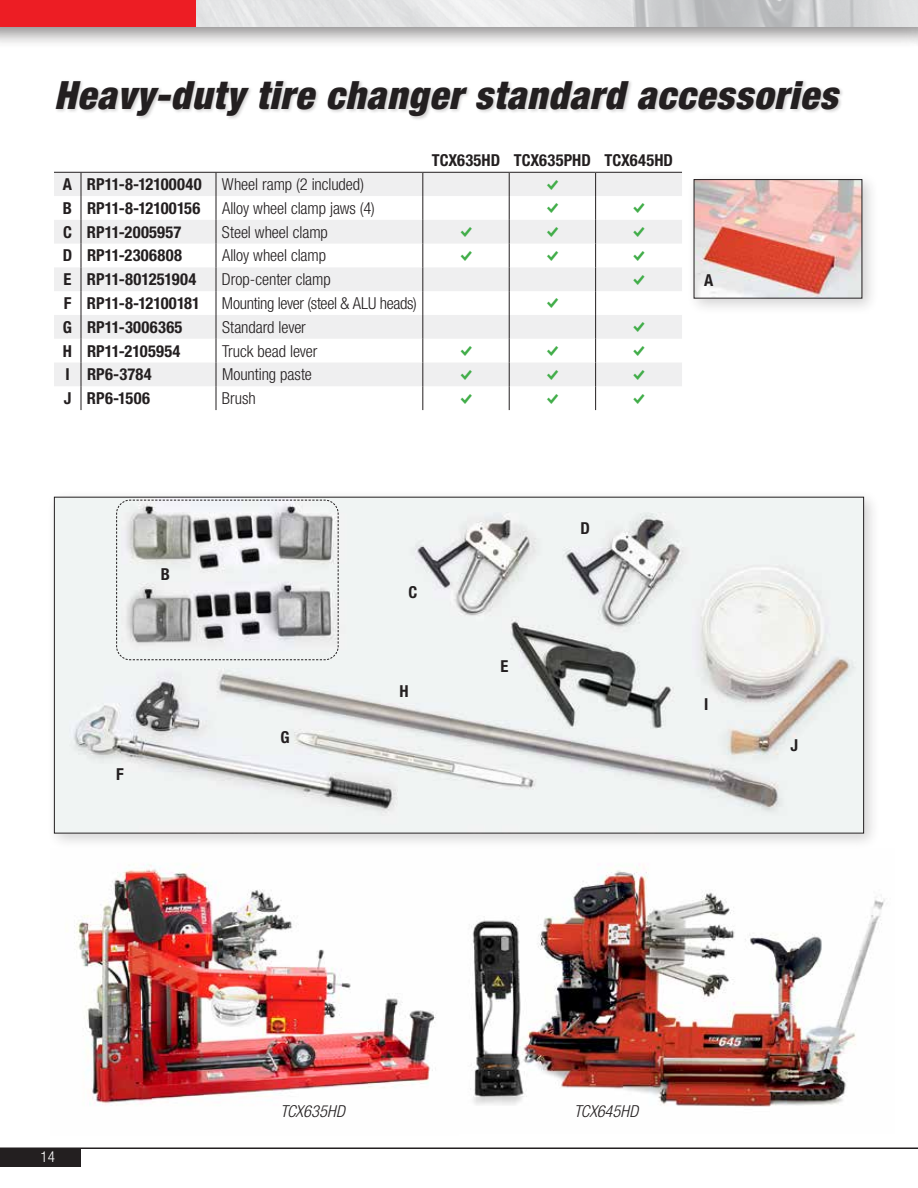
<style>
.page{position:relative;width:918px;height:1188px;background:#fff}
.page>*{position:absolute;margin:0;border:0;box-sizing:border-box;transform-origin:0 0}
.t1{font:italic 900 condensed 39px "Helvetica Neue LT Std";letter-spacing:.025em;color:#231f20}
.t2{font:17.25px "Modern Pictograms";color:#41ad49;scale:.91 1}
.t3{font:300 condensed 16.5px "Helvetica Neue LT Std";letter-spacing:-.005em;color:#231f20}
.t4{font:700 condensed 16.5px "Helvetica Neue LT Std";letter-spacing:.005em;color:#231f20}
.t5{font:italic 300 condensed 16.5px "Helvetica Neue LT Std";color:#231f20}
.t6{font:300 condensed 15px "Helvetica Neue LT Std";color:#fff}
.s1{font-weight:700}
</style>
<div class="page">
<div style="left:0;top:0;width:918px;height:49px;background:#231f20;opacity:.5"></div>
<img style="left:196px;top:0;width:721px;height:27px">
<div style="left:0;top:0;width:196px;height:27px;background:#ed1d24"></div>
<svg style="left:917px;top:0;width:1px;height:27px"></svg>
<div style="left:0;top:1148px;width:81px;height:19px;background:#231f20"></div>
<hr style="left:0;top:1148px;width:918px;height:1px;background:#231f20">
<img style="left:469px;top:864px;width:416px;height:243px">
<div style="left:47px;top:490px;width:834px;height:360px;background:#231f20;opacity:.2"></div>
<img style="left:56px;top:499px;width:806px;height:333px">
<svg style="left:116px;top:499px;width:223px;height:162px"></svg>
<img style="left:51px;top:848px;width:408px;height:257px">
<div style="left:687px;top:172px;width:192px;height:143px;background:#231f20;opacity:.2"></div>
<img style="left:696px;top:181px;width:164px;height:116px">
<div style="left:55px;top:79px;width:790px;height:42px;background:#231f20;opacity:.2"></div>
<svg style="left:82px;top:173px;width:600px;height:213px;fill:#efeff0"></svg>
<hr style="left:81px;top:172px;width:135px;height:1px;background:#231f20">
<hr style="left:216px;top:172px;width:207px;height:1px;background:#231f20">
<hr style="left:423px;top:172px;width:86px;height:1px;background:#231f20">
<hr style="left:509px;top:172px;width:87px;height:1px;background:#231f20">
<hr style="left:596px;top:172px;width:86px;height:1px;background:#231f20">
<svg style="left:54px;top:172px;width:28px;height:238px"></svg>
<svg style="left:216px;top:173px;width:1px;height:237px"></svg>
<svg style="left:422px;top:173px;width:1px;height:237px"></svg>
<svg style="left:509px;top:173px;width:1px;height:237px"></svg>
<svg style="left:595px;top:173px;width:1px;height:237px"></svg>
<h1 class="t1" style="left:54px;top:71px;width:785px">Heavy-duty tire changer standard accessories</h1>
<p class="t4" style="left:432px;top:150px;width:243px">TCX635HD TCX635PHD TCX645HD</p>
<p class="t3" style="left:63px;top:175px;width:303px"><span class="s1">A RP11-8-12100040</span> Wheel ramp (2 included)</p>
<p class="t2" style="left:546px;top:176px;width:16px">%</p>
<p class="t4" style="left:63px;top:198px;width:139px">B RP11-8-12100156</p>
<p class="t3" style="left:222px;top:199px;width:154px">Alloy wheel clamp jaws (4)</p>
<p class="t2" style="left:546px;top:200px;width:16px">%</p>
<p class="t2" style="left:632px;top:200px;width:16px">%</p>
<p class="t4" style="left:63px;top:222px;width:120px">C RP11-2005957</p>
<p class="t3" style="left:222px;top:222px;width:107px">Steel wheel clamp</p>
<p class="t2" style="left:459px;top:223px;width:16px">%</p>
<p class="t2" style="left:546px;top:223px;width:16px">%</p>
<p class="t2" style="left:632px;top:223px;width:16px">%</p>
<p class="t4" style="left:63px;top:246px;width:121px">D RP11-2306808</p>
<p class="t3" style="left:222px;top:246px;width:106px">Alloy wheel clamp</p>
<p class="t2" style="left:459px;top:247px;width:16px">%</p>
<p class="t2" style="left:546px;top:247px;width:16px">%</p>
<p class="t2" style="left:632px;top:247px;width:16px">%</p>
<p class="t4" style="left:64px;top:269px;width:134px">E RP11-801251904</p>
<p class="t3" style="left:222px;top:270px;width:110px">Drop-center clamp</p>
<p class="t2" style="left:632px;top:271px;width:16px">%</p>
<p class="t4" style="left:64px;top:293px;width:138px">F RP11-8-12100181</p>
<p class="t3" style="left:222px;top:294px;width:196px">Mounting lever (steel &amp; ALU heads)</p>
<p class="t2" style="left:546px;top:295px;width:16px">%</p>
<p class="t4" style="left:63px;top:317px;width:121px">G RP11-3006365</p>
<p class="t3" style="left:222px;top:317px;width:85px">Standard lever</p>
<p class="t2" style="left:632px;top:318px;width:16px">%</p>
<p class="t4" style="left:63px;top:341px;width:119px">H RP11-2105954</p>
<p class="t3" style="left:222px;top:341px;width:97px">Truck bead lever</p>
<p class="t2" style="left:459px;top:342px;width:16px">%</p>
<p class="t2" style="left:546px;top:342px;width:16px">%</p>
<p class="t2" style="left:632px;top:342px;width:16px">%</p>
<p class="t4" style="left:65px;top:364px;width:88px">I RP6-3784</p>
<p class="t3" style="left:222px;top:365px;width:91px">Mounting paste</p>
<p class="t2" style="left:459px;top:366px;width:16px">%</p>
<p class="t2" style="left:546px;top:366px;width:16px">%</p>
<p class="t2" style="left:632px;top:366px;width:16px">%</p>
<p class="t4" style="left:64px;top:388px;width:88px">J RP6-1506</p>
<p class="t3" style="left:222px;top:389px;width:35px">Brush</p>
<p class="t2" style="left:459px;top:390px;width:16px">%</p>
<p class="t2" style="left:546px;top:390px;width:16px">%</p>
<p class="t2" style="left:632px;top:390px;width:16px">%</p>
<p class="t4" style="left:704px;top:270px;width:11px">A</p>
<p class="t4" style="left:161px;top:564px;width:11px">B</p>
<p class="t4" style="left:116px;top:764px;width:9px">F</p>
<p class="t4" style="left:280px;top:727px;width:11px">G</p>
<p class="t4" style="left:409px;top:582px;width:10px">C</p>
<p class="t4" style="left:400px;top:681px;width:11px">H</p>
<p class="t4" style="left:500px;top:656px;width:9px">E</p>
<p class="t4" style="left:581px;top:518px;width:11px">D</p>
<p class="t4" style="left:704px;top:694px;width:6px">I</p>
<p class="t4" style="left:790px;top:735px;width:9px">J</p>
<p class="t6" style="left:41px;top:1148px;width:16px">14</p>
<p class="t5" style="left:280px;top:1102px;width:66px">TCX635HD</p>
<p class="t5" style="left:574px;top:1102px;width:66px">TCX645HD</p>
</div>
